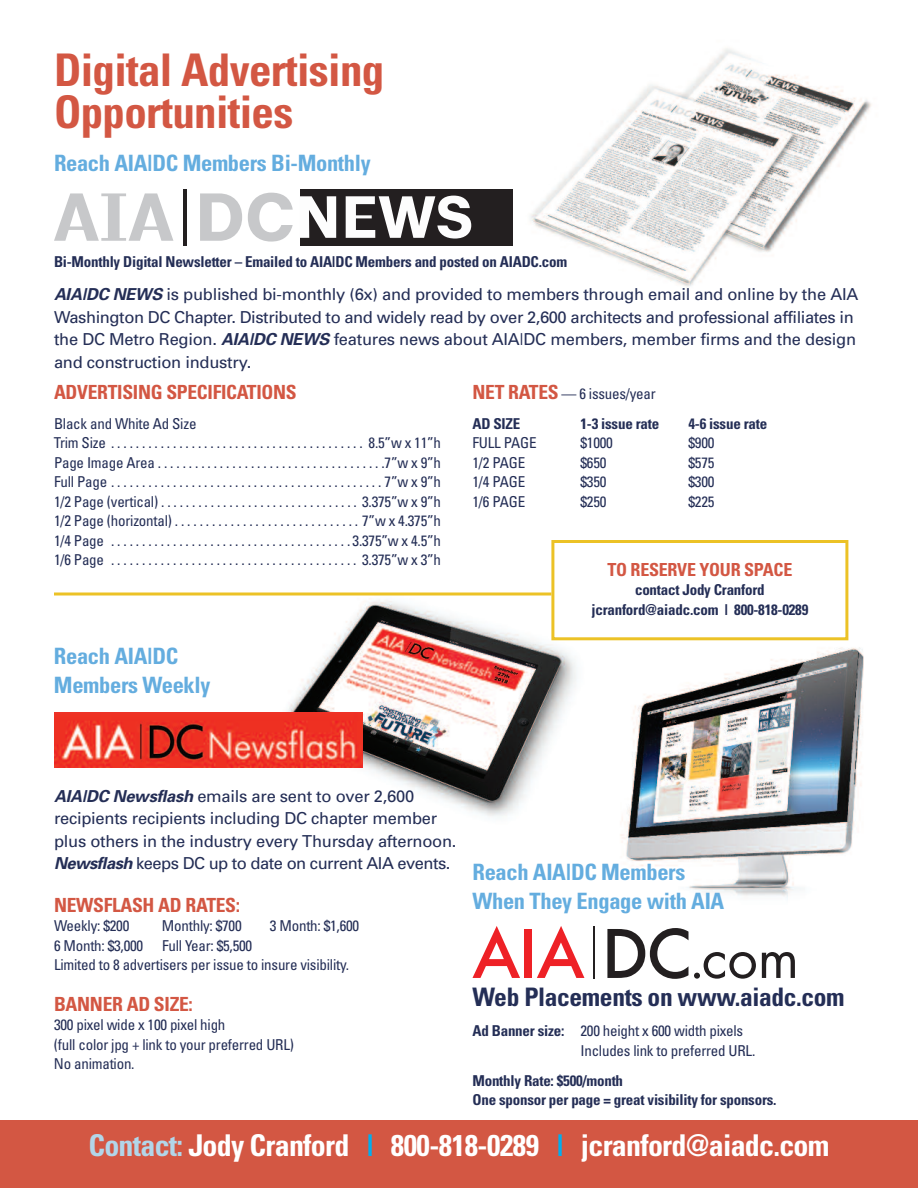
<style>
.page{position:relative;width:918px;height:1188px;background:#fff}
.page>*{position:absolute;margin:0;border:0;box-sizing:border-box;transform-origin:0 0}
.t1{font:700 condensed 45px/42px "Univers";letter-spacing:-.015em;color:#d35743}
.t2{font:700 condensed 30px "Univers";letter-spacing:-.025em;color:#fff}
.t3{font:700 condensed 25.5px "Univers";letter-spacing:-.015em;color:#242e56}
.t4{font:700 condensed 22.5px/28.5px "Univers";letter-spacing:-.015em;color:#64addf}
.t5{font:700 condensed 19.5px "Univers";letter-spacing:-.015em;color:#d35743}
.t6{font:700 condensed 18px "Univers";letter-spacing:-.015em;color:#d35743}
.t7{font:16.5px/22.5px "Univers";letter-spacing:-.015em;color:#242e56}
.t8{font:condensed 15px/19.5px "Univers";letter-spacing:-.015em;color:#242e56}
.t9{font:700 condensed 15px/19.5px "Univers";letter-spacing:-.015em;color:#242e56}
.s1{font-weight:700;font-style:italic}
.s2{font-weight:700;font-size:19.5px;color:#d35743}
.s3{font-weight:700}
.s4{color:#b2d6e9}
.s5{color:#00aeef}
</style>
<div class="page">
<img style="left:219px;top:592px;width:379px;height:225px">
<img style="left:598px;top:634px;width:266px;height:265px">
<img style="left:530px;top:48px;width:342px;height:239px">
<div style="left:0;top:1120px;width:918px;height:68px;background:#d35743"></div>
<div style="left:554px;top:543px;width:291px;height:94px;background:#fff"></div>
<div style="left:551px;top:540px;width:297px;height:100px;border:3px solid #ecc226"></div>
<div style="left:301px;top:189px;width:212px;height:56px;background:#231f20"></div>
<svg style="left:54px;top:193px;width:119px;height:48px"></svg>
<hr style="left:183px;top:189px;width:3px;height:56px;background:#231f20">
<svg style="left:200px;top:193px;width:42px;height:48px"></svg>
<svg style="left:248px;top:193px;width:45px;height:49px"></svg>
<svg style="left:300px;top:196px;width:36px;height:42px"></svg>
<svg style="left:346px;top:196px;width:125px;height:43px"></svg>
<hr style="left:54px;top:593px;width:497px;height:3px;background:#ecc226">
<img style="left:54px;top:712px;width:309px;height:55px">
<svg style="left:472px;top:926px;width:48px;height:52px"></svg>
<div style="left:525px;top:929px;width:7px;height:49px;background:#ee2126"></div>
<svg style="left:537px;top:926px;width:47px;height:52px"></svg>
<hr style="left:593px;top:926px;width:2px;height:53px;background:#231f20">
<svg style="left:607px;top:928px;width:149px;height:51px"></svg>
<svg style="left:762px;top:952px;width:33px;height:26px"></svg>
<h1 class="t1" style="left:54px;top:53px;width:332px">Digital Advertising<br>Opportunities</h1>
<h3 class="t4" style="left:54px;top:151px;width:318px">Reach AIA|DC Members Bi-Monthly</h3>
<p class="t9" style="left:54px;top:253px;width:515px">Bi-Monthly Digital Newsletter – Emailed to AIA|DC Members and posted on AIADC.com</p>
<p class="t7" style="left:54px;top:285px;width:806px"><span class="s1">AIA|DC NEWS</span> is published bi-monthly (6x) and provided to members through email and online by the AIA Washington DC Chapter. Distributed to and widely read by over 2,600 architects and professional affiliates in the DC Metro Region. <span class="s1">AIA|DC NEWS</span> features news about AIA|DC members, member firms and the design and construction industry.</p>
<h3 class="t5" style="left:54px;top:385px;width:244px">ADVERTISING SPECIFICATIONS</h3>
<p class="t8" style="left:54px;top:415px;width:389px">Black and White Ad Size<br>Trim Size . . . . . . . . . . . . . . . . . . . . . . . . . . . . . . . . . . . . . . . . . 8.5”w x 11”h Page Image Area . . . . . . . . . . . . . . . . . . . . . . . . . . . . . . . . . . . . .7”w x 9”h Full Page . . . . . . . . . . . . . . . . . . . . . . . . . . . . . . . . . . . . . . . . . . . . 7”w x 9”h 1/2 Page (vertical) . . . . . . . . . . . . . . . . . . . . . . . . . . . . . . . . 3.375”w x 9”h 1/2 Page (horizontal) . . . . . . . . . . . . . . . . . . . . . . . . . . . . . . 7”w x 4.375”h 1/4 Page . . . . . . . . . . . . . . . . . . . . . . . . . . . . . . . . . . . . . . . 3.375”w x 4.5”h 1/6 Page . . . . . . . . . . . . . . . . . . . . . . . . . . . . . . . . . . . . . . . . 3.375”w x 3”h</p>
<h3 class="t4" style="left:54px;top:644px;width:158px">Reach AIA|DC<br>Members Weekly</h3>
<p class="t8" style="left:472px;top:380px;width:185px;line-height:30px"><span class="s2">NET RATES</span> — 6 issues/year<br><span class="s3">AD SIZE</span></p>
<p class="t9" style="left:580px;top:415px;width:80px">1-3 issue rate</p>
<p class="t9" style="left:688px;top:415px;width:80px">4-6 issue rate</p>
<p class="t8" style="left:472px;top:434px;width:66px">FULL PAGE</p>
<p class="t8" style="left:580px;top:434px;width:34px">$1000</p>
<p class="t8" style="left:688px;top:434px;width:27px">$900</p>
<p class="t8" style="left:472px;top:454px;width:54px">1/2 PAGE</p>
<p class="t8" style="left:580px;top:454px;width:27px">$650</p>
<p class="t8" style="left:688px;top:454px;width:27px">$575</p>
<p class="t8" style="left:472px;top:473px;width:54px">1/4 PAGE</p>
<p class="t8" style="left:580px;top:473px;width:27px">$350</p>
<p class="t8" style="left:688px;top:473px;width:27px">$300</p>
<p class="t8" style="left:472px;top:493px;width:54px">1/6 PAGE</p>
<p class="t8" style="left:580px;top:493px;width:27px">$250</p>
<p class="t8" style="left:688px;top:493px;width:27px">$225</p>
<p class="t6" style="left:607px;top:563px;width:186px">TO RESERVE YOUR SPACE</p>
<p class="t9" style="left:591px;top:581px;width:218px;text-align:center">contact Jody Cranford jcranford@aiadc.com | 800-818-0289</p>
<p class="t7" style="left:54px;top:786px;width:404px"><span class="s1">AIA|DC Newsflash</span> emails are sent to over 2,600 recipients recipients including DC chapter member plus others in the industry every Thursday afternoon.<br><span class="s1">Newsflash</span> keeps DC up to date on current AIA events.</p>
<h3 class="t5" style="left:54px;top:898px;width:188px">NEWSFLASH AD RATES:</h3>
<p class="t8" style="left:54px;top:917px;width:77px">Weekly: $200</p>
<p class="t8" style="left:162px;top:917px;width:81px">Monthly: $700</p>
<p class="t8" style="left:270px;top:917px;width:91px">3 Month: $1,600</p>
<p class="t8" style="left:54px;top:937px;width:297px">6 Month: $3,000 Full Year: $5,500<br>Limited to 8 advertisers per issue to insure visibility.</p>
<h3 class="t5" style="left:54px;top:997px;width:140px">BANNER AD SIZE:</h3>
<p class="t8" style="left:54px;top:1016px;width:242px">300 pixel wide x 100 pixel high<br>(full color jpg + link to your preferred URL)<br>No animation.</p>
<h3 class="t4" style="left:472px;top:860px;width:253px">Reach AIA|DC Members<br>When They Engage with AIA</h3>
<h3 class="t3" style="left:472px;top:988px;width:374px">Web Placements on www.aiadc.com</h3>
<p class="t8" style="left:580px;top:1022px;width:176px;text-indent:-108px"><span class="s3">Ad Banner size:</span> 200 height x 600 width pixels<br>Includes link to preferred URL.</p>
<p class="t9" style="left:472px;top:1072px;width:306px">Monthly Rate: $500/month<br>One sponsor per page = great visibility for sponsors.</p>
<h2 class="t2" style="left:88px;top:1134px;width:743px"><span class="s4">Contact:</span> Jody Cranford <span class="s5">|</span> 800-818-0289 <span class="s5">|</span> jcranford@aiadc.com</h2>
</div>
